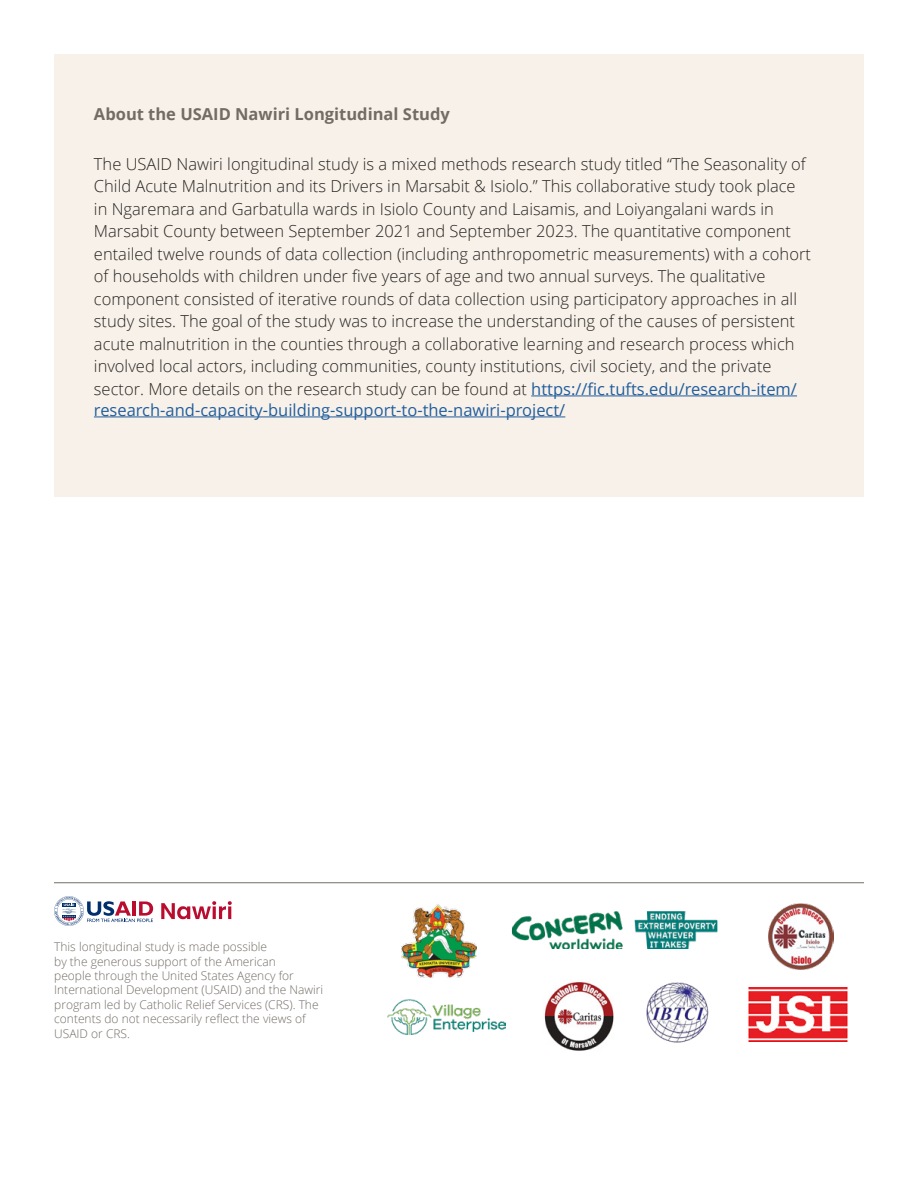
<style>
.page{position:relative;width:918px;height:1188px;background:#fff}
.page>*{position:absolute;margin:0;border:0;box-sizing:border-box;transform-origin:0 0}
.t1{font:300 16.5px/22.5px "Open Sans";color:#262422}
.t2{font:16.5px "Open Sans";color:#215e9e}
.t3{font:700 16.5px "Open Sans";color:#736c65}
.t4{font:300 12px/14.4px "Open Sans";color:#736c65}
.s1{font-weight:400;color:#215e9e}
</style>
<div class="page">
<hr style="left:54px;top:882px;width:810px;height:1px;background:#726d66">
<div style="left:54px;top:54px;width:810px;height:443px;background:#f8f1e9"></div>
<hr style="left:531px;top:396px;width:266px;height:1px;background:#215e9e">
<hr style="left:94px;top:417px;width:471px;height:1px;background:#215e9e">
<svg style="left:54px;top:896px;width:99px;height:30px"></svg>
<svg style="left:161px;top:901px;width:71px;height:18px"></svg>
<img style="left:512px;top:911px;width:205px;height:38px">
<img style="left:748px;top:988px;width:100px;height:54px">
<img style="left:544px;top:982px;width:70px;height:69px">
<img style="left:646px;top:982px;width:63px;height:61px">
<img style="left:388px;top:999px;width:117px;height:36px">
<img style="left:768px;top:903px;width:66px;height:66px">
<img style="left:401px;top:905px;width:76px;height:72px">
<p class="t3" style="left:94px;top:102px;width:357px">About the USAID Nawiri Longitudinal Study</p>
<p class="t1" style="left:94px;top:152px;width:718px">The USAID Nawiri longitudinal study is a mixed methods research study titled “The Seasonality of Child Acute Malnutrition and its Drivers in Marsabit &amp; Isiolo.” This collaborative study took place in Ngaremara and Garbatulla wards in Isiolo County and Laisamis, and Loiyangalani wards in Marsabit County between September 2021 and September 2023. The quantitative component entailed twelve rounds of data collection (including anthropometric measurements) with a cohort of households with children under five years of age and two annual surveys. The qualitative component consisted of iterative rounds of data collection using participatory approaches in all study sites. The goal of the study was to increase the understanding of the causes of persistent acute malnutrition in the counties through a collaborative learning and research process which involved local actors, including communities, county institutions, civil society, and the private sector. More details on the research study can be found at <span class="s1">https://fic.tufts.edu/research-item/</span></p>
<p class="t2" style="left:94px;top:398px;width:473px">research-and-capacity-building-support-to-the-nawiri-project/</p>
<p class="t4" style="left:54px;top:939px;width:271px">This longitudinal study is made possible<br>by the generous support of the American<br>people through the United States Agency for International Development (USAID) and the Nawiri program led by Catholic Relief Services (CRS). The contents do not necessarily reflect the views of USAID or CRS.</p>
</div>
